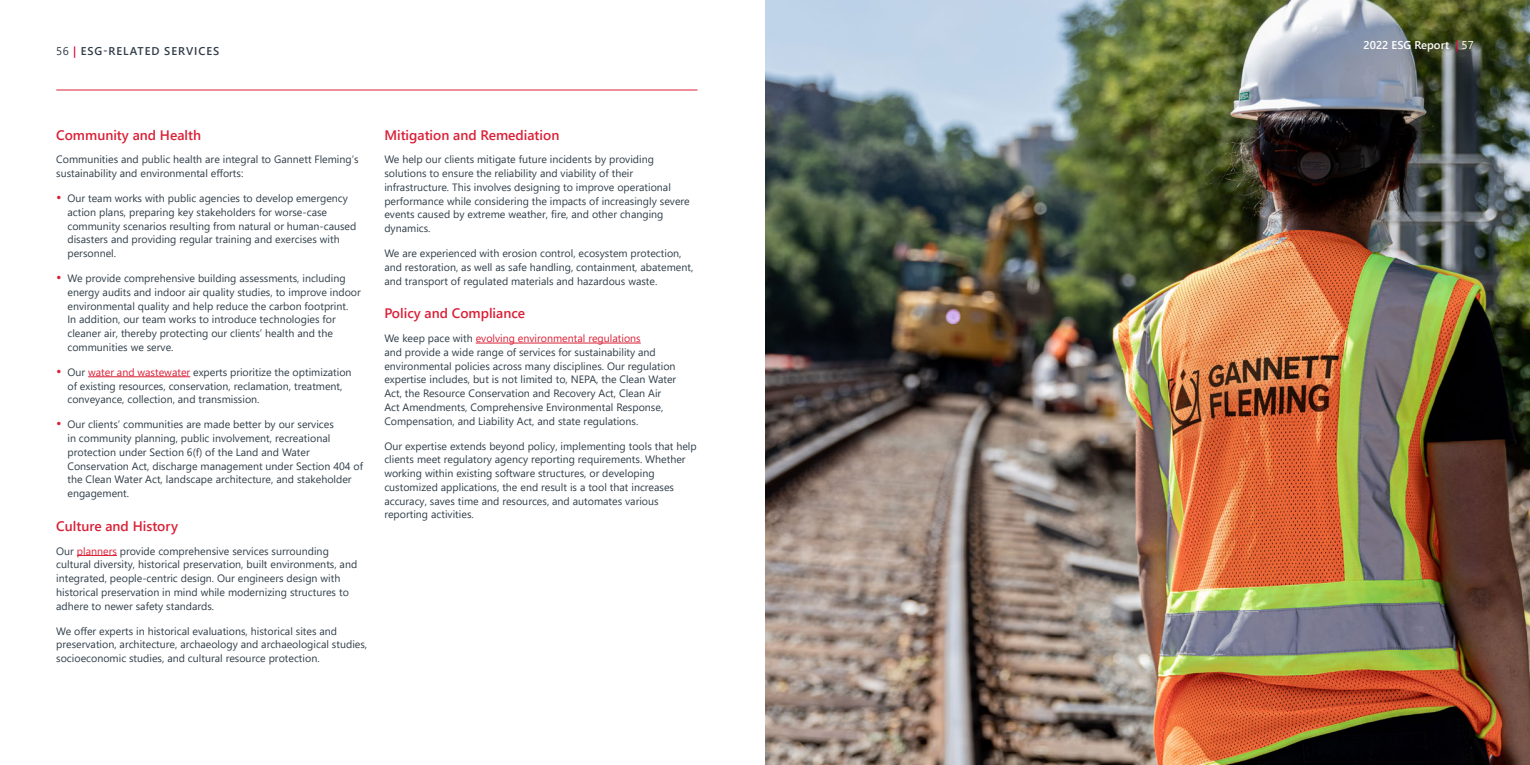
<style>
.page{position:relative;width:1530px;height:765px;background:#fff}
.page>*{position:absolute;margin:0;border:0;box-sizing:border-box;transform-origin:0 0}
.t1{font:600 13.75px "Segoe UI";color:#da2037}
.t2{font:600 11.25px "Segoe UI";letter-spacing:.085em;color:#2f3c49}
.t3{font:600 11.25px "Segoe UI";color:#fff}
.t4{font:10.62px/13.8px "Segoe UI";color:#303e49}
.s1{font-weight:400}
.s2{color:#da0032}
.s3{font-size:13.75px;color:#da2037}
.s4{color:#da2037}
</style>
<div class="page">
<hr style="left:88px;top:376px;width:102px;height:1px;background:#da2037">
<hr style="left:77px;top:555px;width:40px;height:1px;background:#da2037">
<hr style="left:476px;top:343px;width:165px;height:1px;background:#da2037">
<hr style="left:56px;top:90px;width:642px;height:1px;background:#da2037">
<img style="left:766px;top:0;width:764px;height:765px">
<p class="t2" style="left:56px;top:40px;width:165px"><span class="s1">56</span> <span class="s2">|</span> ESG-RELATED SERVICES</p>
<p class="t1" style="left:56px;top:122px;width:146px">Community and Health</p>
<p class="t4" style="left:56px;top:152px;width:304px">Communities and public health are integral to Gannett Fleming’s sustainability and environmental efforts:</p>
<p class="t4" style="left:68px;top:191px;width:290px;text-indent:-11px"><span class="s3">•</span> Our team works with public agencies to develop emergency action plans, preparing key stakeholders for worse-case community scenarios resulting from natural or human-caused disasters and providing regular training and exercises with personnel.</p>
<p class="t4" style="left:68px;top:271px;width:295px;text-indent:-11px"><span class="s3">•</span> We provide comprehensive building assessments, including energy audits and indoor air quality studies, to improve indoor environmental quality and help reduce the carbon footprint.<br>In addition, our team works to introduce technologies for cleaner air, thereby protecting our clients’ health and the communities we serve.</p>
<p class="t4" style="left:68px;top:364px;width:286px;text-indent:-11px"><span class="s3">•</span> Our <span class="s4">water and wastewater</span> experts prioritize the optimization of existing resources, conservation, reclamation, treatment, conveyance, collection, and transmission.</p>
<p class="t4" style="left:68px;top:417px;width:297px;text-indent:-11px"><span class="s3">•</span> Our clients’ communities are made better by our services<br>in community planning, public involvement, recreational protection under Section 6(f) of the Land and Water Conservation Act, discharge management under Section 404 of the Clean Water Act, landscape architecture, and stakeholder engagement.</p>
<p class="t1" style="left:56px;top:513px;width:123px">Culture and History</p>
<p class="t4" style="left:56px;top:543px;width:303px">Our <span class="s4">planners</span> provide comprehensive services surrounding cultural diversity, historical preservation, built environments, and integrated, people-centric design. Our engineers design with historical preservation in mind while modernizing structures to adhere to newer safety standards.</p>
<p class="t4" style="left:56px;top:623px;width:313px">We offer experts in historical evaluations, historical sites and preservation, architecture, archaeology and archaeological studies, socioeconomic studies, and cultural resource protection.</p>
<p class="t1" style="left:384px;top:122px;width:176px">Mitigation and Remediation</p>
<p class="t4" style="left:384px;top:152px;width:307px">We help our clients mitigate future incidents by providing solutions to ensure the reliability and viability of their infrastructure. This involves designing to improve operational performance while considering the impacts of increasingly severe events caused by extreme weather, fire, and other changing dynamics.</p>
<p class="t4" style="left:384px;top:246px;width:311px">We are experienced with erosion control, ecosystem protection, and restoration, as well as safe handling, containment, abatement, and transport of regulated materials and hazardous waste.</p>
<p class="t1" style="left:384px;top:301px;width:142px">Policy and Compliance</p>
<p class="t4" style="left:384px;top:331px;width:293px">We keep pace with <span class="s4">evolving environmental regulations<br></span>and provide a wide range of services for sustainability and environmental policies across many disciplines. Our regulation expertise includes, but is not limited to, NEPA, the Clean Water Act, the Resource Conservation and Recovery Act, Clean Air Act Amendments, Comprehensive Environmental Response, Compensation, and Liability Act, and state regulations.</p>
<p class="t4" style="left:384px;top:438px;width:314px">Our expertise extends beyond policy, implementing tools that help clients meet regulatory agency reporting requirements. Whether working within existing software structures, or developing customized applications, the end result is a tool that increases accuracy, saves time and resources, and automates various reporting activities.</p>
<p class="t3" style="left:1364px;top:34px;width:112px">2022 ESG Report <span class="s2">|</span> <span class="s1">57</span></p>
</div>
